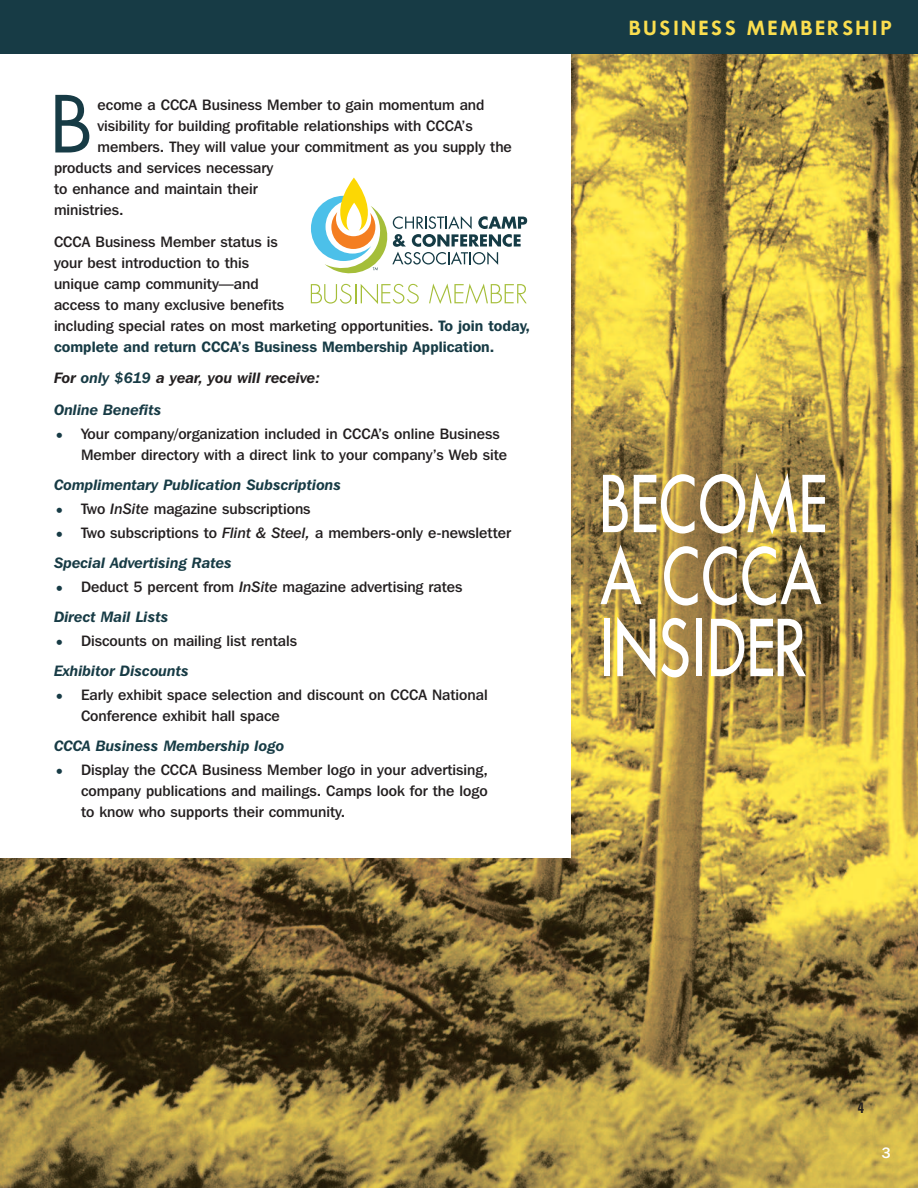
<style>
.page{position:relative;width:918px;height:1188px;background:#fff}
.page>*{position:absolute;margin:0;border:0;box-sizing:border-box;transform-origin:0 0}
.t1{font:500 76.5px/72px "Futura";color:#fff;text-align:justify;scale:.75 1}
.t2{font:76.5px "Futura";color:#173b45}
.t3{font:600 18px "Futura";letter-spacing:.145em;color:#fbde4f}
.t4{font:500 15px/21px "Franklin Gothic IT Cby BT";color:#231f20}
.t5{font:italic 600 15px "Franklin Gothic IT Cby BT";color:#173b45}
.t6{font:italic 600 15px/31.5px "Franklin Gothic IT Cby BT";color:#231f20}
.t7{font:500 15px "Franklin Gothic IT Cby BT";color:#fff}
.t8{font:700 condensed 15px "Univers";color:#231f20;scale:.92 1}
.s1{font-weight:600;color:#173b45}
.s2{color:#173b45}
.s3{font-size:18px;color:#173b45}
.s4{font-family:"Franklin Gothic IT Cby BT Med Ital";font-weight:400}
.s5{font-weight:600;font-style:italic;color:#173b45}
</style>
<div class="page">
<img style="left:0;top:54px;width:918px;height:1134px">
<div style="left:0;top:53px;width:571px;height:804px;background:#fff"></div>
<div style="left:0;top:0;width:918px;height:54px;background:#173b45"></div>
<svg style="left:311px;top:178px;width:216px;height:126px"></svg>
<h1 class="t2" style="left:50px;top:89px;width:45px">B</h1>
<p class="t4" style="left:98px;top:96px;width:389px">ecome a CCCA Business Member to gain momentum and</p>
<p class="t4" style="left:98px;top:117px;width:377px">visibility for building profitable relationships with CCCA’s</p>
<p class="t4" style="left:98px;top:138px;width:416px">members. They will value your commitment as you supply the</p>
<p class="t4" style="left:54px;top:159px;width:221px">products and services necessary</p>
<p class="t4" style="left:54px;top:180px;width:205px">to enhance and maintain their</p>
<p class="t4" style="left:54px;top:201px;width:71px">ministries.</p>
<p class="t4" style="left:54px;top:233px;width:478px">CCCA Business Member status is<br>your best introduction to this<br>unique camp community—and<br>access to many exclusive benefits<br>including special rates on most marketing opportunities. <span class="s1">To join today, complete and return CCCA’s Business Membership Application.</span></p>
<p class="t6" style="left:54px;top:364px;width:268px">For <span class="s2">only $619</span> a year, you will receive:<br><span class="s2">Online Benefits</span></p>
<p class="t4" style="left:81px;top:425px;width:428px;text-indent:-27px"><span class="s3">•</span> Your company/organization included in CCCA’s online Business<br>Member directory with a direct link to your company’s Web site</p>
<p class="t5" style="left:54px;top:480px;width:289px">Complimentary Publication Subscriptions</p>
<p class="t4" style="left:54px;top:500px;width:258px"><span class="s3">•</span> Two <span class="s4">InSite</span> magazine subscriptions</p>
<p class="t4" style="left:54px;top:519px;width:459px;line-height:30px"><span class="s3">•</span> Two subscriptions to <span class="s4">Flint &amp; Steel,</span> a members-only e-newsletter<br><span class="s5">Special Advertising Rates</span></p>
<p class="t4" style="left:54px;top:573px;width:410px;line-height:30px"><span class="s3">•</span> Deduct 5 percent from <span class="s4">InSite</span> magazine advertising rates<br><span class="s5">Direct Mail Lists</span></p>
<p class="t4" style="left:54px;top:627px;width:245px;line-height:30px"><span class="s3">•</span> Discounts on mailing list rentals<br><span class="s5">Exhibitor Discounts</span></p>
<p class="t4" style="left:81px;top:686px;width:408px;text-indent:-27px"><span class="s3">•</span> Early exhibit space selection and discount on CCCA National<br>Conference exhibit hall space</p>
<p class="t5" style="left:54px;top:741px;width:232px">CCCA Business Membership logo</p>
<p class="t4" style="left:81px;top:761px;width:408px;text-align:justify;text-indent:-27px"><span class="s3">•</span> Display the CCCA Business Member logo in your advertising, company publications and mailings. Camps look for the logo to know who supports their community.</p>
<p class="t3" style="left:629px;top:19px;width:265px">BUSINESS MEMBERSHIP</p>
<h1 class="t1" style="left:599px;top:470px;width:306px">BECOME A CCCA INSIDER</h1>
<p class="t8" style="left:858px;top:1103px;width:8px">4</p>
<p class="t7" style="left:882px;top:1148px;width:11px">3</p>
</div>
